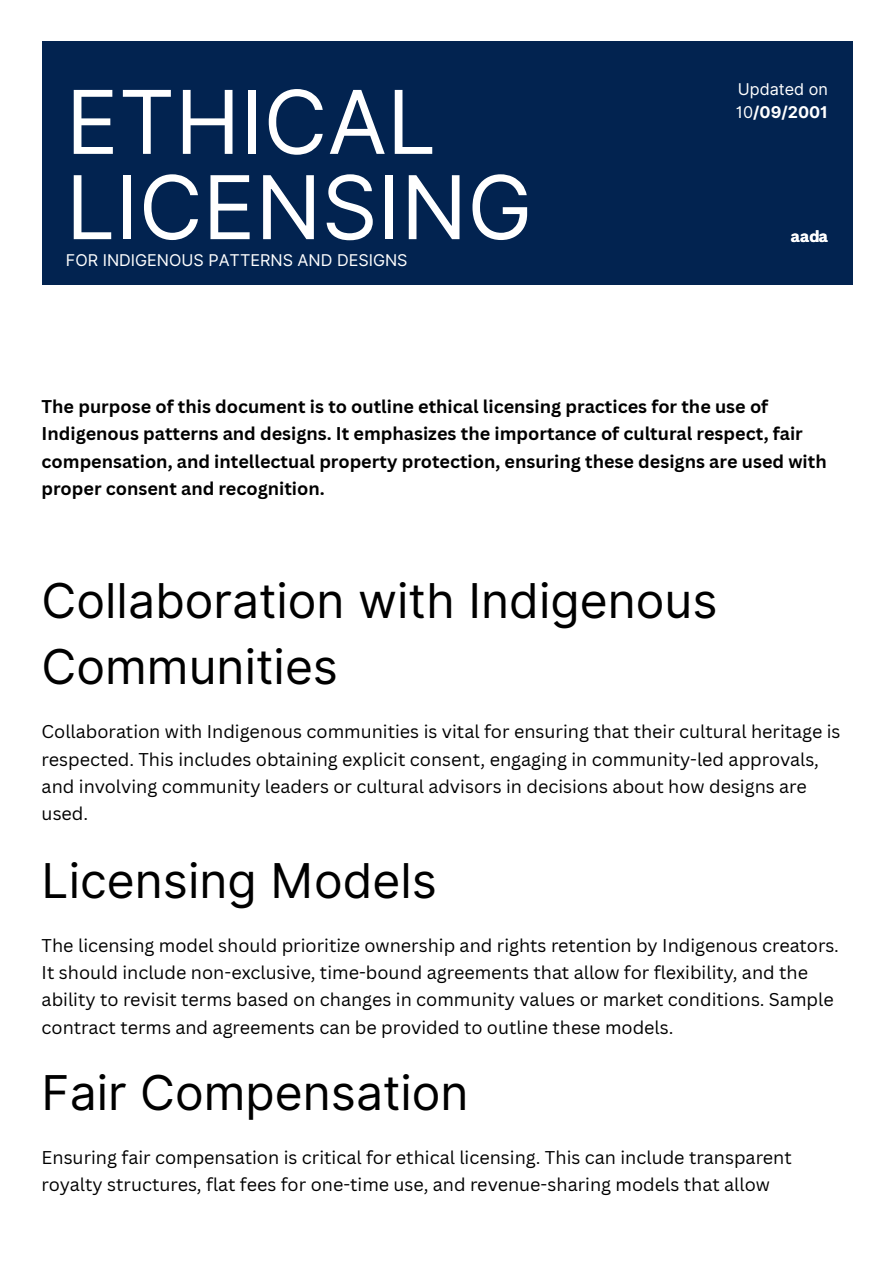
<style>
.page{position:relative;width:894px;height:1263px;background:#fff}
.page>*{position:absolute;margin:0;border:0;box-sizing:border-box;transform-origin:0 0}
.t1{font:87.9px/85.3px "Inter";color:#fff}
.t2{font:48px/66.3px "Inter";color:#000}
.t3{font:18px/27.3px "Canva Sans";color:#000}
.t4{font:700 18px/27.3px "Canva Sans";color:#000}
.t5{font:16.2px/22.6px "Inter";color:#fff}
.t6{font:700 15.75px "Canva Sans";color:#fff}
.s1{font-weight:700}
</style>
<div class="page">
<div style="left:42px;top:42px;width:810px;height:243px;background:#022350"></div>
<p class="t1" style="left:66px;top:79px;width:468px">ETHICAL<br>LICENSING</p>
<p class="t5" style="left:735px;top:78px;width:93px">Updated on<br>10<span class="s1">/09/2001</span></p>
<p class="t6" style="left:790px;top:226px;width:38px">aada</p>
<p class="t5" style="left:66px;top:248px;width:343px">FOR INDIGENOUS PATTERNS AND DESIGNS</p>
<h2 class="t4" style="left:42px;top:392px;width:786px">The purpose of this document is to outline ethical licensing practices for the use of Indigenous patterns and designs. It emphasizes the importance of cultural respect, fair compensation, and intellectual property protection, ensuring these designs are used with proper consent and recognition.</h2>
<h1 class="t2" style="left:42px;top:567px;width:677px">Collaboration with Indigenous<br>Communities</h1>
<p class="t3" style="left:42px;top:717px;width:800px">Collaboration with Indigenous communities is vital for ensuring that their cultural heritage is respected. This includes obtaining explicit consent, engaging in community-led approvals, and involving community leaders or cultural advisors in decisions about how designs are used.</p>
<h1 class="t2" style="left:42px;top:847px;width:397px">Licensing Models</h1>
<p class="t3" style="left:42px;top:931px;width:798px">The licensing model should prioritize ownership and rights retention by Indigenous creators.<br>It should include non-exclusive, time-bound agreements that allow for flexibility, and the ability to revisit terms based on changes in community values or market conditions. Sample contract terms and agreements can be provided to outline these models.</p>
<h1 class="t2" style="left:42px;top:1060px;width:428px">Fair Compensation</h1>
<p class="t3" style="left:42px;top:1144px;width:751px">Ensuring fair compensation is critical for ethical licensing. This can include transparent royalty structures, flat fees for one-time use, and revenue-sharing models that allow</p>
</div>
